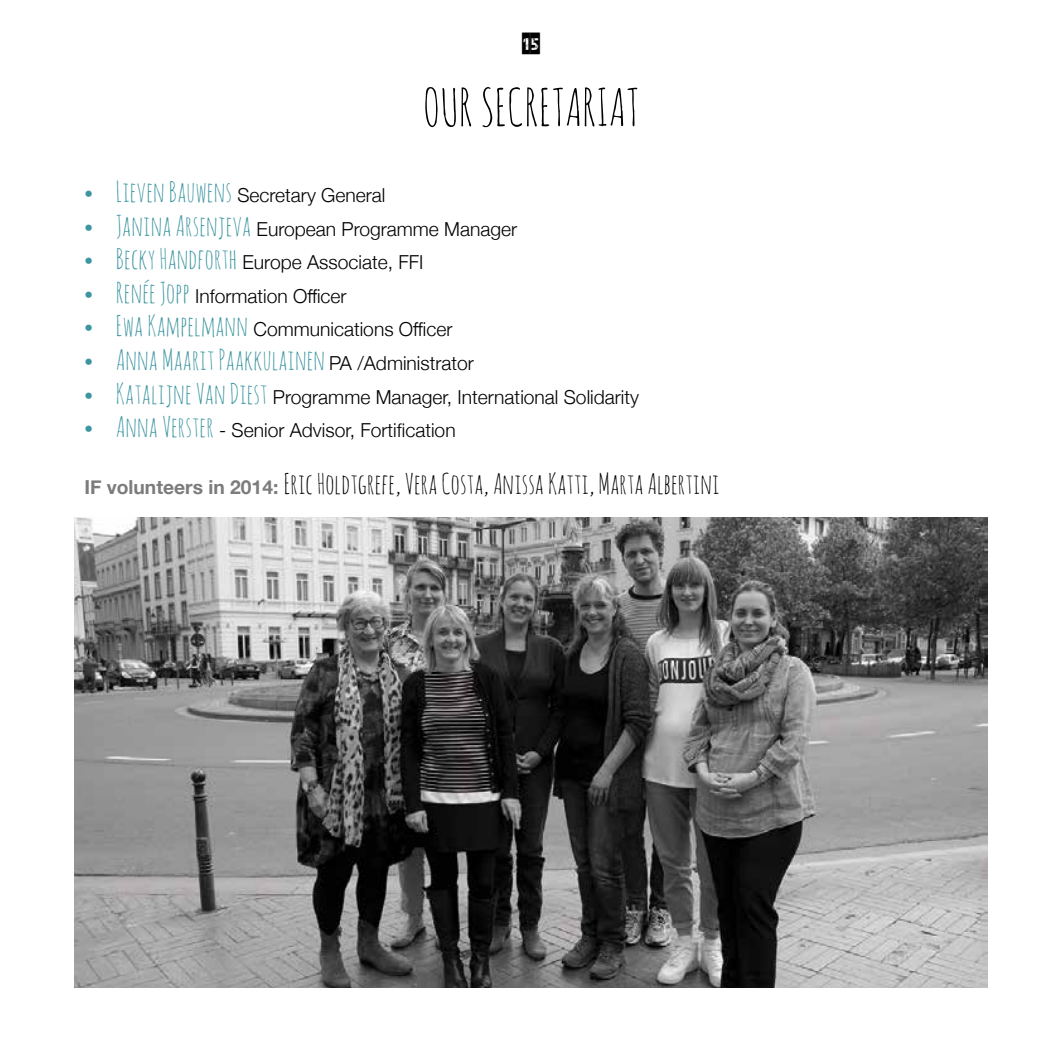
<style>
.page{position:relative;width:1062px;height:1062px;background:#fff}
.page>*{position:absolute;margin:0;border:0;box-sizing:border-box;transform-origin:0 0}
.t1{font:50.75px "Amatic SC";color:#000}
.t2{font:28px "Amatic SC";color:#000}
.t3{font:28px "Amatic SC";color:#3c95a1}
.t4{font:21px "Take Cover";color:#000}
.t5{font:300 19.25px "Helvetica Neue";color:#000}
.s1{font-family:"Koz Go Pro";font-weight:400;font-size:28px;color:#3c95a1}
.s2{font-family:"Amatic SC";font-weight:400;font-size:28px;color:#3c95a1}
.s3{font-family:"Koz Go Pro"}
.s4{font-family:"Helvetica Neue";font-weight:300;font-size:19.25px;color:#000}
.s5{font-family:"Helvetica Neue";font-weight:700;font-size:19.25px;color:#7c7c7c}
</style>
<div class="page">
<img style="left:74px;top:517px;width:913px;height:470px">
<p class="t4" style="left:522px;top:32px;width:19px">15</p>
<h1 class="t1" style="left:423px;top:74px;width:218px">OUR SECRETARIAT</h1>
<p class="t5" style="left:84px;top:179px;width:303px"><span class="s1">•</span> <span class="s2">Lieven Bauwens</span> Secretary General</p>
<p class="t5" style="left:84px;top:213px;width:434px"><span class="s1">•</span> <span class="s2">Janina Arsenjeva</span> European Programme Manager</p>
<p class="t5" style="left:84px;top:247px;width:340px"><span class="s1">•</span> <span class="s2">Becky Handforth</span> Europe Associate, FFI</p>
<p class="t5" style="left:84px;top:280px;width:264px"><span class="s1">•</span> <span class="s2">Renée Jopp</span> Information Officer</p>
<p class="t5" style="left:84px;top:314px;width:369px"><span class="s1">•</span> <span class="s2">Ewa Kampelmann</span> Communications Officer</p>
<h2 class="t3" style="left:84px;top:341px;width:391px"><span class="s3">•</span> Anna Maarit Paakkulainen <span class="s4">PA /Administrator</span></h2>
<p class="t5" style="left:84px;top:381px;width:556px"><span class="s1">•</span> <span class="s2">Katalijne Van Diest</span> Programme Manager, International Solidarity</p>
<p class="t5" style="left:84px;top:415px;width:373px"><span class="s1">•</span> <span class="s2">Anna Verster</span> - Senior Advisor, Fortification</p>
<h2 class="t2" style="left:84px;top:465px;width:637px"><span class="s5">IF volunteers in 2014:</span> Eric Holdtgrefe, Vera Costa, Anissa Katti, Marta Albertini</h2>
</div>
